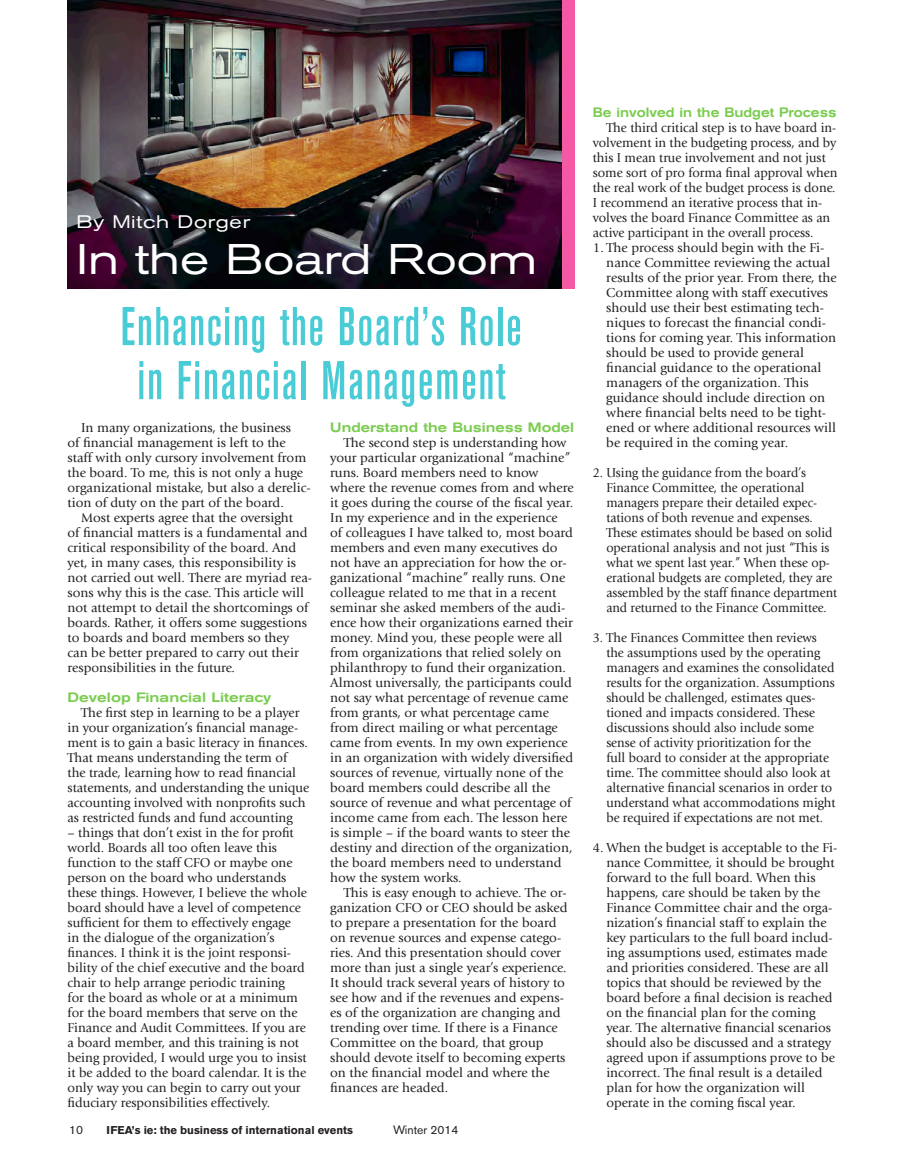
<style>
.page{position:relative;width:905px;height:1175px;background:#fff}
.page>*{position:absolute;margin:0;border:0;box-sizing:border-box;transform-origin:0 0}
.t1{font:500 condensed 54px/54px "Akzidenz Grotesk BE";letter-spacing:.03em;color:#4accd6;text-align:center;scale:.94 1}
.t2{font:expanded 42.45px "Akzidenz Grotesk BE";color:#fff}
.t3{font:expanded 18px "Akzidenz Grotesk BE";letter-spacing:.04em;color:#fff}
.Body_Text{font:13.5px/15px "Giovanni";color:#231f20}
.Body_Text_Number_Bul{font:13.5px/15px "Giovanni";color:#231f20}
.Body_Text_98{font:13.5px/15px "Giovanni";color:#231f20}
.Body_Text_Number_Bul-2{font:13.5px/15px "Giovanni";color:#231f20;scale:.95 1}
.Body_Text_Number_Bul-3{font:13.5px/15px "Giovanni";color:#231f20;scale:.94 1}
.Body_Text_96{font:13.5px/15px "Giovanni";color:#231f20;scale:.96 1}
.Head_6{font:500 expanded 13.5px "Akzidenz Grotesk BE";color:#7bcc50;scale:.87 1}
.Head_6-2{font:500 expanded 13.5px "Akzidenz Grotesk BE";color:#7bcc50;scale:.93 1}
.Head_6-3{font:500 expanded 13.5px "Akzidenz Grotesk BE";color:#7bcc50;scale:.96 1}
.t4{font:12px "Akzidenz Grotesk BE";color:#231f20}
.t5{font:700 11.25px "Akzidenz Grotesk BE";color:#231f20}
</style>
<div class="page">
<div style="left:534px;top:0;width:40px;height:288px;background:#f559a5"></div>
<img style="left:68px;top:0;width:493px;height:288px">
<p class="t3" style="left:76px;top:212px;width:175px">By Mitch Dorger</p>
<p class="t2" style="left:76px;top:234px;width:462px">In the Board Room</p>
<p class="t1" style="left:120px;top:301px;width:428px">Enhancing the Board’s Role in Financial Management</p>
<p class="Body_Text" style="left:68px;top:420px;width:245px;text-indent:14px">In many organizations, the business<br>of financial management is left to the staff with only cursory involvement from the board. To me, this is not only a huge organizational mistake, but also a derelic&shy;tion of duty on the part of the board.</p>
<p class="Body_Text" style="left:68px;top:510px;width:246px;text-indent:14px">Most experts agree that the oversight<br>of financial matters is a fundamental and critical responsibility of the board. And yet, in many cases, this responsibility is not carried out well. There are myriad rea&shy;sons why this is the case. This article will not attempt to detail the shortcomings of boards. Rather, it offers some suggestions to boards and board members so they can be better prepared to carry out their responsibilities in the future.</p>
<p class="Head_6-3" style="left:68px;top:689px;width:214px">Develop Financial Literacy</p>
<p class="Body_Text_98" style="left:68px;top:705px;width:243px;text-indent:13px">The first step in learning to be a player in your organization’s financial manage&shy;ment is to gain a basic literacy in finances.<br>That means understanding the term of<br>the trade, learning how to read financial statements, and understanding the unique accounting involved with nonprofits such as restricted funds and fund accounting</p>
<p class="Body_Text_98" style="left:68px;top:825px;width:241px">– things that don’t exist in the for profit world. Boards all too often leave this function to the staff CFO or maybe one person on the board who understands these things. However, I believe the whole board should have a level of competence sufficient for them to effectively engage<br>in the dialogue of the organization’s finances. I think it is the joint responsi&shy;bility of the chief executive and the board chair to help arrange periodic training<br>for the board as whole or at a minimum for the board members that serve on the Finance and Audit Committees. If you are a board member, and this training is not being provided, I would urge you to insist it be added to the board calendar. It is the only way you can begin to carry out your fiduciary responsibilities effectively.</p>
<p class="Head_6-2" style="left:330px;top:419px;width:264px">Understand the Business Model</p>
<p class="Body_Text" style="left:330px;top:435px;width:245px;text-indent:14px">The second step is understanding how your particular organizational “machine” runs. Board members need to know where the revenue comes from and where it goes during the course of the fiscal year.<br>In my experience and in the experience<br>of colleagues I have talked to, most board members and even many executives do not have an appreciation for how the or&shy;ganizational “machine” really runs. One colleague related to me that in a recent seminar she asked members of the audi&shy;ence how their organizations earned their money. Mind you, these people were all from organizations that relied solely on philanthropy to fund their organization.<br>Almost universally, the participants could not say what percentage of revenue came from grants, or what percentage came from direct mailing or what percentage came from events. In my own experience in an organization with widely diversified sources of revenue, virtually none of the board members could describe all the source of revenue and what percentage of income came from each. The lesson here is simple – if the board wants to steer the destiny and direction of the organization, the board members need to understand how the system works.</p>
<p class="Body_Text" style="left:330px;top:885px;width:239px;text-indent:14px">This is easy enough to achieve. The or&shy;ganization CFO or CEO should be asked to prepare a presentation for the board on revenue sources and expense catego&shy;ries. And this presentation should cover more than just a single year’s experience.<br>It should track several years of history to see how and if the revenues and expens&shy;es of the organization are changing and trending over time. If there is a Finance Committee on the board, that group should devote itself to becoming experts on the financial model and where the finances are headed.</p>
<p class="t4" style="left:69px;top:1123px;width:15px">10</p>
<p class="t5" style="left:107px;top:1124px;width:248px">IFEA’s ie: the business of international events</p>
<p class="t4" style="left:393px;top:1123px;width:67px">Winter 2014</p>
<p class="Head_6" style="left:592px;top:104px;width:281px">Be involved in the Budget Process</p>
<p class="Body_Text_96" style="left:592px;top:120px;width:256px;text-indent:14px">The third critical step is to have board in&shy;volvement in the budgeting process, and by this I mean true involvement and not just some sort of pro forma final approval when the real work of the budget process is done.<br>I recommend an iterative process that in&shy;volves the board Finance Committee as an active participant in the overall process.</p>
<p class="Body_Text_Number_Bul" style="left:606px;top:240px;width:232px;text-indent:-13px">1. The process should begin with the Fi&shy;nance Committee reviewing the actual results of the prior year. From there, the Committee along with staff executives should use their best estimating tech&shy;niques to forecast the financial condi&shy;tions for coming year. This information should be used to provide general financial guidance to the operational managers of the organization. This guidance should include direction on where financial belts need to be tight&shy;ened or where additional resources will be required in the coming year.</p>
<p class="Body_Text_Number_Bul-3" style="left:606px;top:465px;width:247px;text-indent:-14px">2. Using the guidance from the board’s Finance Committee, the operational managers prepare their detailed expec&shy;tations of both revenue and expenses.<br>These estimates should be based on solid operational analysis and not just “This is what we spent last year.” When these op&shy;erational budgets are completed, they are assembled by the staff finance department and returned to the Finance Committee.</p>
<p class="Body_Text_Number_Bul-2" style="left:606px;top:630px;width:243px;text-indent:-14px">3. The Finances Committee then reviews the assumptions used by the operating managers and examines the consolidated results for the organization. Assumptions should be challenged, estimates ques&shy;tioned and impacts considered. These discussions should also include some sense of activity prioritization for the<br>full board to consider at the appropriate time. The committee should also look at alternative financial scenarios in order to understand what accommodations might be required if expectations are not met.</p>
<p class="Body_Text_Number_Bul" style="left:606px;top:840px;width:233px;text-indent:-13px">4. When the budget is acceptable to the Fi&shy;nance Committee, it should be brought forward to the full board. When this happens, care should be taken by the Finance Committee chair and the orga&shy;nization’s financial staff to explain the key particulars to the full board includ&shy;ing assumptions used, estimates made and priorities considered. These are all topics that should be reviewed by the board before a final decision is reached on the financial plan for the coming year. The alternative financial scenarios should also be discussed and a strategy agreed upon if assumptions prove to be incorrect. The final result is a detailed plan for how the organization will operate in the coming fiscal year.</p>
</div>
